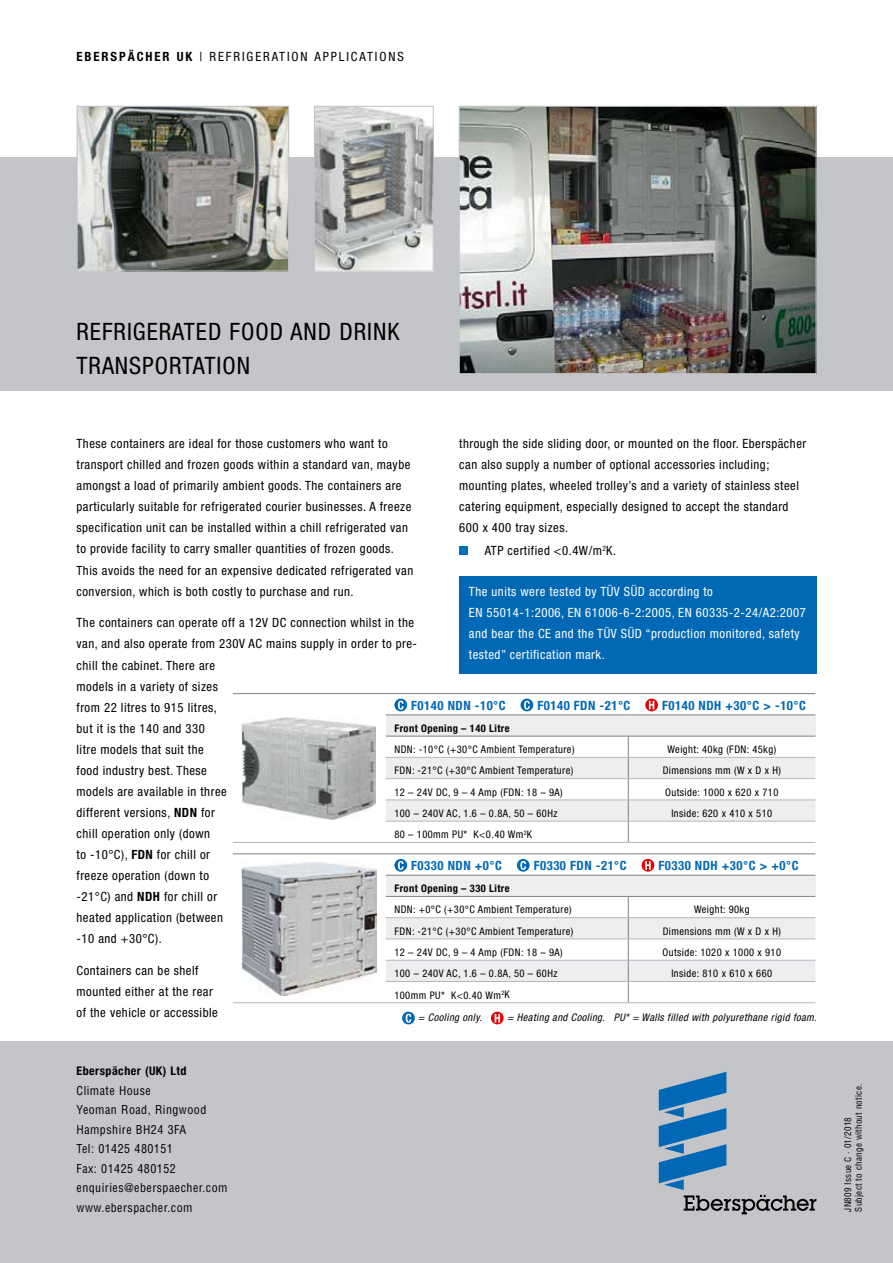
<style>
.page{position:relative;width:893px;height:1263px;background:#fff}
.page>*{position:absolute;margin:0;border:0;box-sizing:border-box;transform-origin:0 0}
.t1{font:condensed 24px/34.5px "Helvetica Neue";letter-spacing:.04em;color:#000}
.t2{font:condensed 12.75px/21px "Helvetica Neue";letter-spacing:.04em;color:#000}
.t3{font:condensed 12.75px/21px "Helvetica Neue";letter-spacing:.04em;color:#fff}
.t4{font:700 condensed 12.75px "Helvetica Neue";letter-spacing:.04em;color:#0068b5}
.t5{font:condensed 12.75px "Helvetica Neue";letter-spacing:.15em;color:#000}
.t6{font:condensed 12px/19.5px "Helvetica";letter-spacing:.04em;color:#000}
.t7{font:700 condensed 12px "Helvetica Neue";letter-spacing:.04em;color:#000}
.t8{font:condensed 10.5px "Helvetica Neue";letter-spacing:.04em;color:#000}
.t9{font:italic condensed 10.5px "Helvetica Neue";letter-spacing:.04em;color:#000}
.t10{font:700 condensed 10.5px "Helvetica Neue";letter-spacing:.04em;color:#000}
.t11{font:condensed 9px/10.8px "Helvetica";letter-spacing:.03em;color:#000}
.s1{font-weight:700}
</style>
<div class="page">
<div style="left:0;top:157px;width:893px;height:234px;background:#c3c5c8"></div>
<div style="left:0;top:1042px;width:893px;height:221px;background:#c3c5c8"></div>
<svg style="left:659px;top:1072px;width:157px;height:142px"></svg>
<img style="left:461px;top:108px;width:354px;height:264px">
<div style="left:459px;top:106px;width:358px;height:268px;border:1px solid #c3c5c8"></div>
<div style="left:459px;top:576px;width:357px;height:97px;background:#0068b5"></div>
<img style="left:316px;top:108px;width:116px;height:162px">
<div style="left:314px;top:106px;width:120px;height:166px;border:1px solid #c3c5c8"></div>
<img style="left:79px;top:108px;width:208px;height:162px">
<div style="left:77px;top:106px;width:212px;height:166px;border:1px solid #c3c5c8"></div>
<div style="left:386px;top:715px;width:429px;height:21px;background:#edeeef"></div>
<hr style="left:233px;top:693px;width:153px;height:1px;background:#818084">
<hr style="left:233px;top:842px;width:153px;height:1px;background:#b6b8bb">
<hr style="left:386px;top:693px;width:242px;height:1px;background:#818084">
<hr style="left:628px;top:693px;width:187px;height:1px;background:#818084">
<hr style="left:386px;top:715px;width:242px;height:1px;background:#818084">
<hr style="left:628px;top:715px;width:187px;height:1px;background:#818084">
<svg style="left:386px;top:736px;width:429px;height:106px"></svg>
<hr style="left:386px;top:757px;width:242px;height:1px;background:#b6b8bb">
<hr style="left:628px;top:757px;width:187px;height:1px;background:#b6b8bb">
<hr style="left:386px;top:778px;width:242px;height:1px;background:#b6b8bb">
<hr style="left:628px;top:778px;width:187px;height:1px;background:#b6b8bb">
<hr style="left:386px;top:800px;width:242px;height:1px;background:#b6b8bb">
<hr style="left:628px;top:800px;width:187px;height:1px;background:#b6b8bb">
<hr style="left:386px;top:821px;width:242px;height:1px;background:#b6b8bb">
<hr style="left:628px;top:821px;width:187px;height:1px;background:#b6b8bb">
<hr style="left:386px;top:842px;width:242px;height:1px;background:#b6b8bb">
<hr style="left:628px;top:842px;width:187px;height:1px;background:#b6b8bb">
<img style="left:241px;top:717px;width:134px;height:102px">
<svg style="left:394px;top:699px;width:13px;height:12px"></svg>
<svg style="left:398px;top:701px;width:6px;height:9px"></svg>
<svg style="left:520px;top:699px;width:13px;height:12px"></svg>
<svg style="left:524px;top:701px;width:6px;height:9px"></svg>
<svg style="left:645px;top:699px;width:13px;height:12px"></svg>
<svg style="left:649px;top:701px;width:5px;height:8px"></svg>
<div style="left:386px;top:875px;width:429px;height:21px;background:#edeeef"></div>
<hr style="left:233px;top:854px;width:153px;height:1px;background:#818084">
<hr style="left:233px;top:1002px;width:153px;height:1px;background:#b6b8bb">
<hr style="left:386px;top:854px;width:242px;height:1px;background:#818084">
<hr style="left:628px;top:854px;width:187px;height:1px;background:#818084">
<hr style="left:386px;top:875px;width:242px;height:1px;background:#818084">
<hr style="left:628px;top:875px;width:187px;height:1px;background:#818084">
<hr style="left:386px;top:896px;width:242px;height:1px;background:#818084">
<hr style="left:628px;top:896px;width:187px;height:1px;background:#818084">
<svg style="left:386px;top:897px;width:429px;height:105px"></svg>
<hr style="left:386px;top:917px;width:242px;height:1px;background:#b6b8bb">
<hr style="left:628px;top:917px;width:187px;height:1px;background:#b6b8bb">
<hr style="left:386px;top:939px;width:242px;height:1px;background:#b6b8bb">
<hr style="left:628px;top:939px;width:187px;height:1px;background:#b6b8bb">
<hr style="left:386px;top:960px;width:242px;height:1px;background:#b6b8bb">
<hr style="left:628px;top:960px;width:187px;height:1px;background:#b6b8bb">
<hr style="left:386px;top:981px;width:242px;height:1px;background:#b6b8bb">
<hr style="left:628px;top:981px;width:187px;height:1px;background:#b6b8bb">
<hr style="left:386px;top:1002px;width:242px;height:1px;background:#b6b8bb">
<hr style="left:628px;top:1002px;width:187px;height:1px;background:#b6b8bb">
<img style="left:241px;top:862px;width:135px;height:133px">
<svg style="left:394px;top:859px;width:13px;height:13px"></svg>
<svg style="left:398px;top:861px;width:6px;height:9px"></svg>
<svg style="left:517px;top:859px;width:13px;height:13px"></svg>
<svg style="left:520px;top:861px;width:6px;height:9px"></svg>
<svg style="left:642px;top:859px;width:12px;height:13px"></svg>
<svg style="left:645px;top:861px;width:6px;height:9px"></svg>
<svg style="left:402px;top:1012px;width:13px;height:12px"></svg>
<svg style="left:406px;top:1014px;width:5px;height:9px"></svg>
<svg style="left:491px;top:1012px;width:13px;height:12px"></svg>
<svg style="left:495px;top:1014px;width:5px;height:8px"></svg>
<div style="left:459px;top:547px;width:9px;height:8px;background:#0071bc"></div>
<p class="t5" style="left:77px;top:49px;width:329px"><span class="s1">EBERSPÄCHER UK</span> | REFRIGERATION APPLICATIONS</p>
<h1 class="t1" style="left:77px;top:314px;width:324px">REFRIGERATED FOOD AND DRINK<br>TRANSPORTATION</h1>
<p class="t2" style="left:77px;top:433px;width:338px">These containers are ideal for those customers who want to transport chilled and frozen goods within a standard van, maybe amongst a load of primarily ambient goods. The containers are particularly suitable for refrigerated courier businesses. A freeze specification unit can be installed within a chill refrigerated van to provide facility to carry smaller quantities of frozen goods.<br>This avoids the need for an expensive dedicated refrigerated van conversion, which is both costly to purchase and run.</p>
<p class="t2" style="left:77px;top:612px;width:342px">The containers can operate off a 12V DC connection whilst in the van, and also operate from 230V AC mains supply in order to pre-</p>
<p class="t2" style="left:459px;top:433px;width:348px">through the side sliding door, or mounted on the floor. Eberspächer can also supply a number of optional accessories including; mounting plates, wheeled trolley’s and a variety of stainless steel catering equipment, especially designed to accept the standard 600 x 400 tray sizes.</p>
<p class="t2" style="left:485px;top:540px;width:133px">ATP certified &lt;0.4W/m<sup>2</sup>K.</p>
<p class="t3" style="left:469px;top:581px;width:338px">The units were tested by TÜV SÜD according to<br>EN 55014-1:2006, EN 61006-6-2:2005, EN 60335-2-24/A2:2007 and bear the CE and the TÜV SÜD “production monitored, safety tested” certification mark.</p>
<p class="t2" style="left:77px;top:655px;width:152px">chill the cabinet. There are models in a variety of sizes from 22 litres to 915 litres, but it is the 140 and 330 litre models that suit the food industry best. These models are available in three different versions, <span class="s1">NDN</span> for chill operation only (down<br>to -10°C), <span class="s1">FDN</span> for chill or freeze operation (down to -21°C) and <span class="s1">NDH</span> for chill or heated application (between -10 and +30°C).</p>
<p class="t2" style="left:77px;top:960px;width:143px">Containers can be shelf mounted either at the rear of the vehicle or accessible</p>
<p class="t7" style="left:77px;top:1064px;width:112px">Eberspächer (UK) Ltd</p>
<p class="t6" style="left:77px;top:1080px;width:152px">Climate House<br>Yeoman Road, Ringwood<br>Hampshire BH24 3FA<br>Tel: 01425 480151<br>Fax: 01425 480152 enquiries@eberspaecher.com www.eberspacher.com</p>
<p class="t4" style="left:411px;top:698px;width:96px">F0140 NDN -10°C</p>
<p class="t4" style="left:537px;top:698px;width:95px">F0140 FDN -21°C</p>
<p class="t4" style="left:662px;top:698px;width:145px">F0140 NDH +30°C &gt; -10°C</p>
<p class="t10" style="left:394px;top:722px;width:117px">Front Opening – 140 Litre</p>
<p class="t8" style="left:394px;top:743px;width:182px">NDN: -10°C (+30°C Ambient Temperature)</p>
<p class="t8" style="left:667px;top:743px;width:110px">Weight: 40kg (FDN: 45kg)</p>
<p class="t8" style="left:394px;top:765px;width:180px">FDN: -21°C (+30°C Ambient Temperature)</p>
<p class="t8" style="left:663px;top:765px;width:120px">Dimensions mm (W x D x H)</p>
<p class="t8" style="left:394px;top:786px;width:170px">12 – 24V DC, 9 – 4 Amp (FDN: 18 – 9A)</p>
<p class="t8" style="left:665px;top:786px;width:115px">Outside: 1000 x 620 x 710</p>
<p class="t8" style="left:394px;top:807px;width:165px">100 – 240V AC, 1.6 – 0.8A, 50 – 60Hz</p>
<p class="t8" style="left:671px;top:807px;width:102px">Inside: 620 x 410 x 510</p>
<p class="t8" style="left:394px;top:828px;width:139px">80 – 100mm PU* K&lt;0.40 Wm<sup>2</sup>K</p>
<p class="t4" style="left:411px;top:858px;width:92px">F0330 NDN +0°C</p>
<p class="t4" style="left:534px;top:858px;width:95px">F0330 FDN -21°C</p>
<p class="t4" style="left:658px;top:858px;width:142px">F0330 NDH +30°C &gt; +0°C</p>
<p class="t10" style="left:394px;top:882px;width:117px">Front Opening – 330 Litre</p>
<p class="t8" style="left:394px;top:904px;width:179px">NDN: +0°C (+30°C Ambient Temperature)</p>
<p class="t8" style="left:694px;top:904px;width:57px">Weight: 90kg</p>
<p class="t8" style="left:394px;top:925px;width:180px">FDN: -21°C (+30°C Ambient Temperature)</p>
<p class="t8" style="left:663px;top:925px;width:120px">Dimensions mm (W x D x H)</p>
<p class="t8" style="left:394px;top:946px;width:170px">12 – 24V DC, 9 – 4 Amp (FDN: 18 – 9A)</p>
<p class="t8" style="left:662px;top:946px;width:120px">Outside: 1020 x 1000 x 910</p>
<p class="t8" style="left:394px;top:967px;width:165px">100 – 240V AC, 1.6 – 0.8A, 50 – 60Hz</p>
<p class="t8" style="left:671px;top:967px;width:102px">Inside: 810 x 610 x 660</p>
<p class="t8" style="left:394px;top:989px;width:117px">100mm PU* K&lt;0.40 Wm<sup>2</sup>K</p>
<p class="t9" style="left:418px;top:1012px;width:65px">= Cooling only.</p>
<p class="t9" style="left:507px;top:1012px;width:311px">= Heating and Cooling. PU* = Walls filled with polyurethane rigid foam.</p>
<p class="t11" style="left:842px;top:1212px;width:129px;rotate:-90deg">JN809 Issue C · 01/2018<br>Subject to change without notice.</p>
</div>
